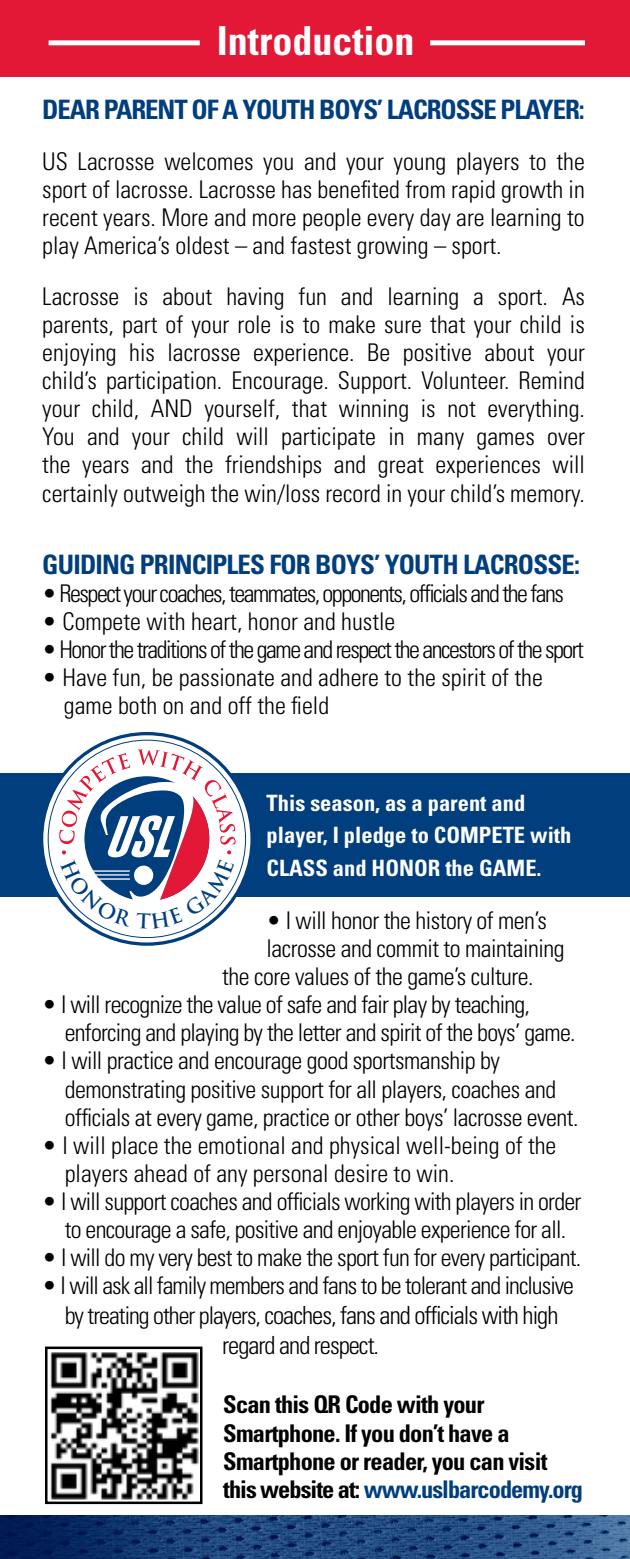
<style>
.page{position:relative;width:630px;height:1559px;background:#fff}
.page>*{position:absolute;margin:0;border:0;box-sizing:border-box;transform-origin:0 0}
.t1{font:700 condensed 40px "Univers";color:#fff}
.t2{font:700 condensed 26.75px "Univers";letter-spacing:-.03em;color:#003e7e}
.t3{font:300 condensed 25px/30px "Univers";letter-spacing:-.04em;color:#000}
.t4{font:300 condensed 24.5px/28.2px "Univers";letter-spacing:-.02em;color:#000;text-align:justify}
.t5{font:300 condensed 24.5px/28.2px "Univers";color:#000}
.t6{font:300 condensed 24.5px "Univers";letter-spacing:-.06em;color:#000}
.t7{font:700 condensed 24.5px/28.2px "Univers";letter-spacing:-.03em;color:#000}
.t8{font:300 condensed 24.5px "Univers";letter-spacing:-.04em;color:#000}
.t9{font:700 condensed 22.5px/32.5px "Univers";color:#fff}
.s1{font-size:24.5px}
.s2{color:#003e7e}
</style>
<div class="page">
<div style="left:0;top:0;width:630px;height:77px;background:#e31837"></div>
<img style="left:0;top:1515px;width:630px;height:44px">
<div style="left:430px;top:40px;width:155px;height:5px;background:#fff"></div>
<div style="left:49px;top:40px;width:151px;height:5px;background:#fff"></div>
<div style="left:0;top:773px;width:630px;height:123px;background:#003e7e"></div>
<svg style="left:40px;top:732px;width:214px;height:214px"></svg>
<img style="left:48px;top:1349px;width:151px;height:151px">
<div style="left:45px;top:1346px;width:157px;height:158px;border:2px solid #000"></div>
<svg style="left:59px;top:749px;width:177px;height:179px"></svg>
<h1 class="t1" style="left:217px;top:16px;width:199px">Introduction</h1>
<p class="t2" style="left:42px;top:93px;width:544px">Dear Parent of a Youth Boys’ Lacrosse Player:</p>
<p class="t4" style="left:42px;top:147px;width:544px">US Lacrosse welcomes you and your young players to the sport of lacrosse. Lacrosse has benefited from rapid growth in recent years. More and more people every day are learning to play America’s oldest – and fastest growing – sport.</p>
<p class="t4" style="left:42px;top:282px;width:544px">Lacrosse is about having fun and learning a sport. As parents, part of your role is to make sure that your child is enjoying his lacrosse experience. Be positive about your child’s participation. Encourage. Support. Volunteer. Remind your child, AND yourself, that winning is not everything.<br>You and your child will participate in many games over the years and the friendships and great experiences will certainly outweigh the win/loss record in your child’s memory.</p>
<p class="t2" style="left:42px;top:548px;width:539px">Guidi ng Principles for Boys’ Youth Lacrosse:</p>
<p class="t6" style="left:42px;top:578px;width:523px">• Respect your coaches, teammates, opponents, officials and the fans</p>
<p class="t5" style="left:42px;top:607px;width:355px">• Compete with heart, honor and hustle</p>
<p class="t6" style="left:42px;top:635px;width:543px">• Honor the traditions of the game and respect the ancestors of the sport</p>
<p class="t5" style="left:64px;top:663px;width:480px;text-indent:-22px">• Have fun, be passionate and adhere to the spirit of the game both on and off the field</p>
<p class="t9" style="left:267px;top:786px;width:260px">This season, as a parent and player, I pledge to COMPETE</p>
<p class="t9" style="left:530px;top:818px;width:43px">with</p>
<p class="t9" style="left:267px;top:851px;width:37px">CLASS</p>
<p class="t9" style="left:333px;top:851px;width:54px">and HONOR</p>
<p class="t9" style="left:445px;top:851px;width:98px">the GAME.</p>
<p class="t4" style="left:267px;top:906px;width:282px">• I will honor the history of men’s</p>
<p class="t4" style="left:267px;top:934px;width:299px">lacrosse and commit to maintaining</p>
<p class="t4" style="left:222px;top:962px;width:313px">the core values of the game’s culture.</p>
<p class="t4" style="left:65px;top:990px;width:512px;text-indent:-22px">• I will recognize the value of safe and fair play by teaching, enforcing and playing by the letter and spirit of the boys’ game.</p>
<p class="t4" style="left:65px;top:1046px;width:515px;text-align:left;text-indent:-22px">• I will practice and encourage good sportsmanship by demonstrating positive support for all players, coaches and officials at every game, practice or other boys’ lacrosse event.</p>
<p class="t5" style="left:65px;top:1131px;width:493px;text-indent:-22px">• I will place the emotional and physical well-being of the players ahead of any personal desire to win.</p>
<p class="t4" style="left:42px;top:1187px;width:541px;text-align:center">• I will support coaches and officials working with players in order to encourage a safe, positive and enjoyable experience for all.</p>
<p class="t4" style="left:42px;top:1243px;width:540px">• I will do my very best to make the sport fun for every participant.</p>
<p class="t8" style="left:42px;top:1271px;width:533px">• I will ask all family members and fans to be tolerant and inclusive</p>
<p class="t3" style="left:222px;top:1300px;width:338px;text-indent:-157px"><span class="s1">by treating other players,</span> coaches, fans and officials with high regard and respect.</p>
<p class="t7" style="left:223px;top:1390px;width:361px">Scan this QR Code with your Smartphone. If you don’t have a Smartphone or reader, you can visit this website at: <span class="s2">www.uslbarcodemy.org</span></p>
</div>
